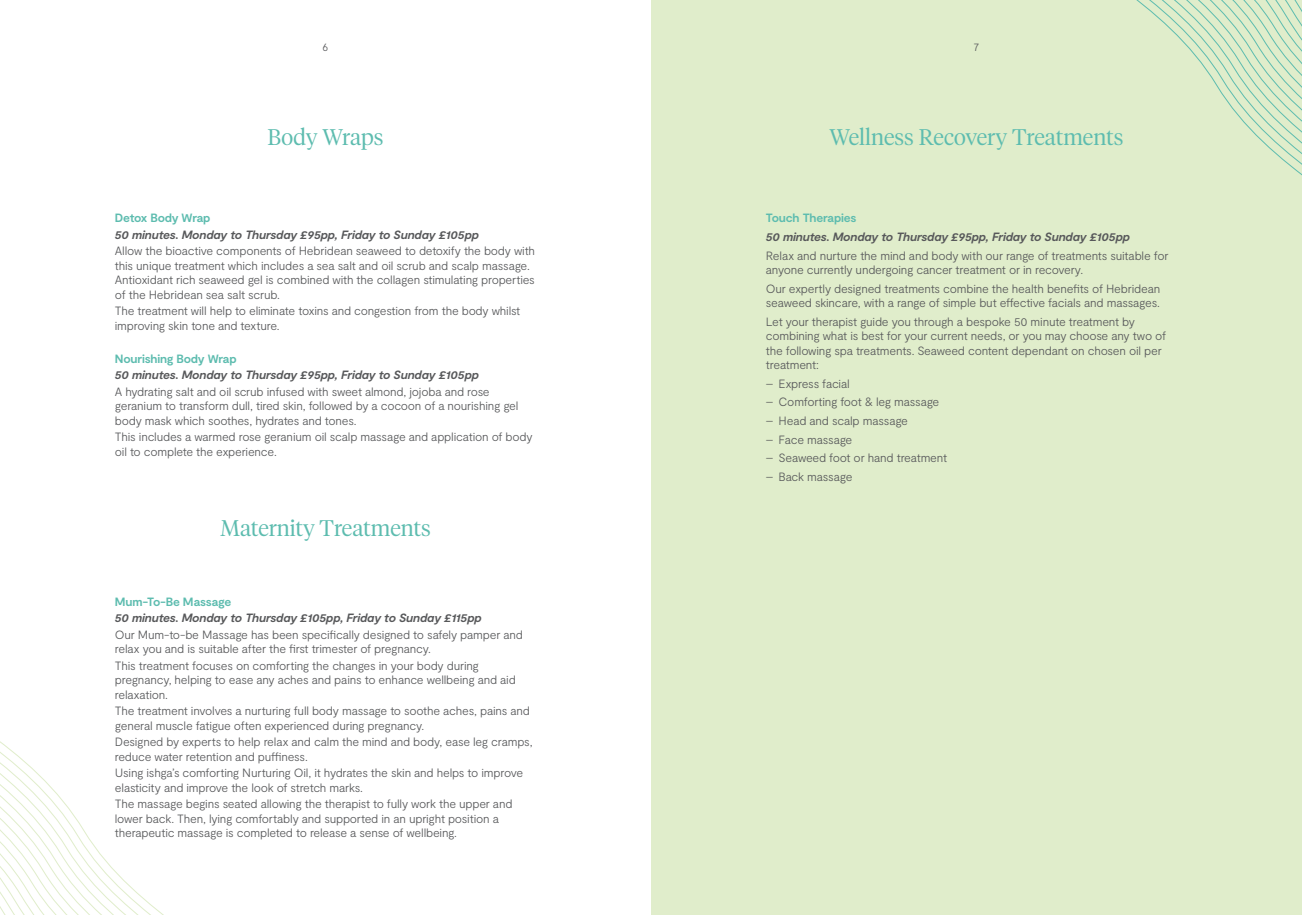
<style>
.page{position:relative;width:1302px;height:915px;background:#fff}
.page>*{position:absolute;margin:0;border:0;box-sizing:border-box;transform-origin:0 0}
.t1{font:300 22.5px "Tiempos Headline";color:#5dbcaf}
.t2{font:300 12px/14.4px "Moderat";letter-spacing:-.02em;color:#57585a}
.t3{font:italic 700 12px "Moderat";letter-spacing:-.015em;color:#57585a}
.t4{font:700 12px "Moderat";letter-spacing:-.02em;color:#5dbcaf}
.t5{font:300 10.5px "Moderat";color:#57585a}
</style>
<div class="page">
<div style="left:651px;top:0;width:650px;height:914px;background:#e0edcb"></div>
<svg style="left:1136px;top:0;width:165px;height:175px"></svg>
<svg style="left:0;top:741px;width:163px;height:173px"></svg>
<p class="t5" style="left:322px;top:41px;width:7px">6</p>
<p class="t5" style="left:973px;top:41px;width:7px">7</p>
<p class="t1" style="left:267px;top:122px;width:117px">Body Wraps</p>
<p class="t4" style="left:115px;top:211px;width:97px">Detox Body Wrap</p>
<p class="t3" style="left:115px;top:228px;width:365px">50 minutes. Monday to Thursday £95pp, Friday to Sunday £105pp</p>
<p class="t2" style="left:115px;top:244px;width:422px">Allow the bioactive components of Hebridean seaweed to detoxify the body with this unique treatment which includes a sea salt and oil scrub and scalp massage.<br>Antioxidant rich seaweed gel is combined with the collagen stimulating properties of the Hebridean sea salt scrub.</p>
<p class="t2" style="left:115px;top:304px;width:407px">The treatment will help to eliminate toxins and congestion from the body whilst improving skin tone and texture.</p>
<p class="t4" style="left:115px;top:351px;width:123px">Nourishing Body Wrap</p>
<p class="t3" style="left:115px;top:368px;width:365px">50 minutes. Monday to Thursday £95pp, Friday to Sunday £105pp</p>
<p class="t2" style="left:115px;top:384px;width:405px">A hydrating salt and oil scrub infused with sweet almond, jojoba and rose geranium to transform dull, tired skin, followed by a cocoon of a nourishing gel body mask which soothes, hydrates and tones.</p>
<p class="t2" style="left:115px;top:430px;width:419px">This includes a warmed rose geranium oil scalp massage and application of body oil to complete the experience.</p>
<p class="t1" style="left:220px;top:512px;width:212px">Maternity Treatments</p>
<p class="t4" style="left:115px;top:594px;width:118px">Mum-To-Be Massage</p>
<p class="t3" style="left:115px;top:611px;width:368px">50 minutes. Monday to Thursday £105pp, Friday to Sunday £115pp</p>
<p class="t2" style="left:115px;top:627px;width:409px">Our Mum-to-be Massage has been specifically designed to safely pamper and relax you and is suitable after the first trimester of pregnancy.</p>
<p class="t2" style="left:115px;top:658px;width:402px">This treatment focuses on comforting the changes in your body during pregnancy, helping to ease any aches and pains to enhance wellbeing and aid relaxation.</p>
<p class="t2" style="left:115px;top:704px;width:416px">The treatment involves a nurturing full body massage to soothe aches, pains and general muscle fatigue often experienced during pregnancy.</p>
<p class="t2" style="left:115px;top:734px;width:419px">Designed by experts to help relax and calm the mind and body, ease leg cramps, reduce water retention and puffiness.</p>
<p class="t2" style="left:115px;top:765px;width:410px">Using ishga’s comforting Nurturing Oil, it hydrates the skin and helps to improve elasticity and improve the look of stretch marks.</p>
<p class="t2" style="left:115px;top:796px;width:399px">The massage begins seated allowing the therapist to fully work the upper and lower back. Then, lying comfortably and supported in an upright position a therapeutic massage is completed to release a sense of wellbeing.</p>
<p class="t1" style="left:829px;top:122px;width:295px">Wellness Recovery Treatments</p>
<p class="t4" style="left:765px;top:211px;width:92px">Touch Therapies</p>
<p class="t3" style="left:765px;top:230px;width:365px">50 minutes. Monday to Thursday £95pp, Friday to Sunday £105pp</p>
<p class="t2" style="left:765px;top:248px;width:404px">Relax and nurture the mind and body with our range of treatments suitable for anyone currently undergoing cancer treatment or in recovery.</p>
<p class="t2" style="left:765px;top:281px;width:396px">Our expertly designed treatments combine the health benefits of Hebridean seaweed skincare, with a range of simple but effective facials and massages.</p>
<p class="t2" style="left:765px;top:314px;width:401px">Let your therapist guide you through a bespoke 50 minute treatment by combining what is best for your current needs, or you may choose any two of the following spa treatments. Seaweed content dependant on chosen oil per treatment:</p>
<p class="t2" style="left:765px;top:376px;width:85px">– Express facial</p>
<p class="t2" style="left:765px;top:395px;width:175px">– Comforting foot &amp; leg massage</p>
<p class="t2" style="left:765px;top:414px;width:144px">– Head and scalp massage</p>
<p class="t2" style="left:765px;top:432px;width:88px">– Face massage</p>
<p class="t2" style="left:765px;top:451px;width:183px">– Seaweed foot or hand treatment</p>
<p class="t2" style="left:765px;top:470px;width:88px">– Back massage</p>
</div>
